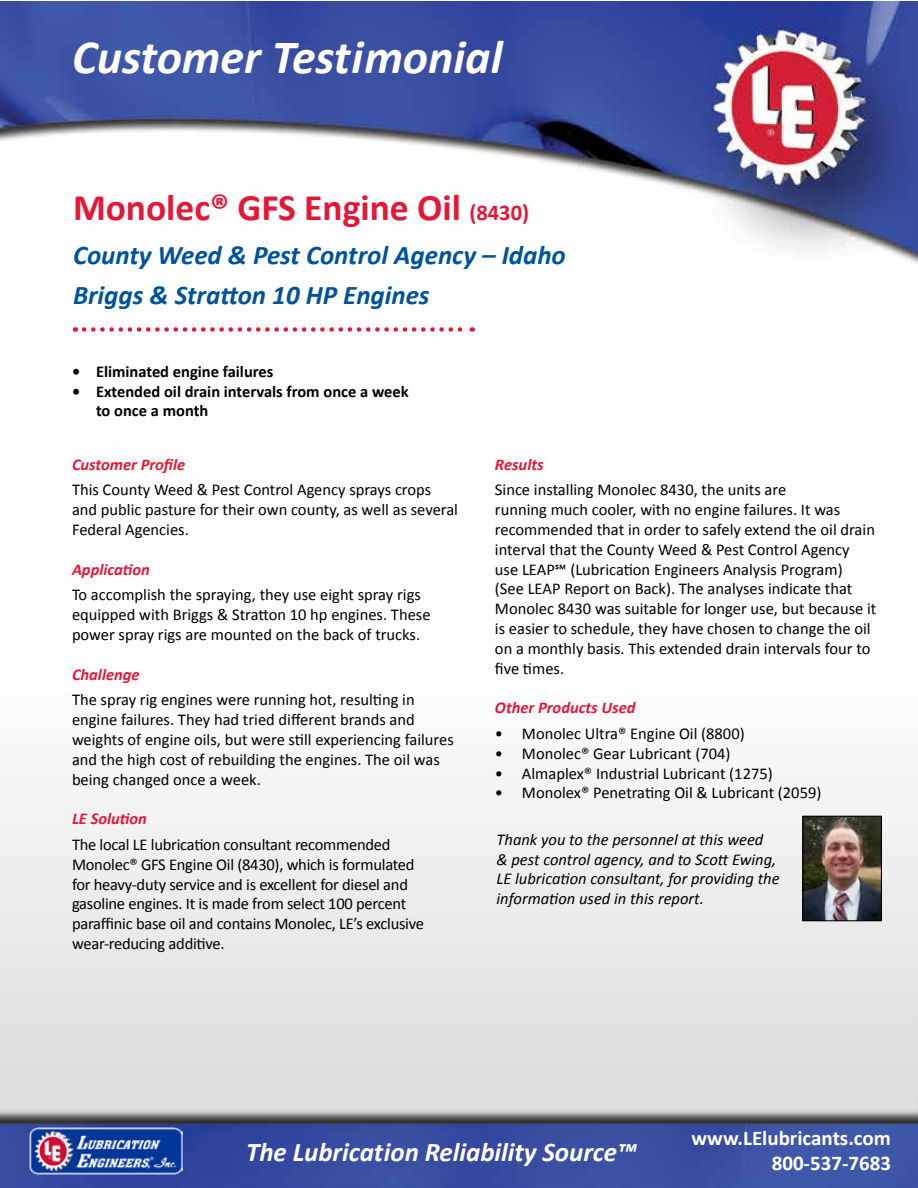
<style>
.page{position:relative;width:918px;height:1188px;background:#fff}
.page>*{position:absolute;margin:0;border:0;box-sizing:border-box;transform-origin:0 0}
.t1{font:italic 700 48px "Calibri";color:#fff}
.t2{font:700 37.5px "Calibri";color:#e31837}
.t3{font:italic 700 27px/39.9px "Calibri";color:#00539b}
.t4{font:italic 700 27px "Calibri";color:#fff}
.t5{font:700 21px/25.2px "Calibri";color:#fff;text-align:right}
.t6{font:16.5px/19.8px "Calibri";color:#000}
.t7{font:italic 16.5px/19.8px "Calibri";color:#000}
.t8{font:700 16.5px/19.8px "Calibri";color:#000}
.t9{font:italic 700 16.5px "Calibri";color:#e31837}
.s1{font-size:22.5px}
</style>
<div class="page">
<img style="left:1px;top:1px;width:917px;height:1187px">
<svg style="left:84px;top:327px;width:389px;height:5px"></svg>
<img style="left:28px;top:1125px;width:154px;height:50px">
<img style="left:804px;top:818px;width:76px;height:101px">
<div style="left:802px;top:816px;width:80px;height:105px;border:1px solid #000"></div>
<h1 class="t1" style="left:72px;top:27px;width:432px">Customer Testimonial</h1>
<h2 class="t2" style="left:73px;top:183px;width:458px">Monolec® GFS Engine Oil <span class="s1">(8430)</span></h2>
<h3 class="t3" style="left:73px;top:235px;width:494px">County Weed &amp; Pest Control Agency – Idaho<br>Briggs &amp; Stratton 10 HP Engines</h3>
<p class="t8" style="left:72px;top:361px;width:203px">• Eliminated engine failures</p>
<p class="t8" style="left:96px;top:381px;width:314px;text-indent:-24px">• Extended oil drain intervals from once a week to once a month</p>
<p class="t9" style="left:72px;top:454px;width:115px">Customer Profile</p>
<p class="t6" style="left:72px;top:480px;width:388px">This County Weed &amp; Pest Control Agency sprays crops and public pasture for their own county, as well as several<br>Federal Agencies.</p>
<p class="t9" style="left:72px;top:559px;width:79px">Application</p>
<p class="t6" style="left:72px;top:585px;width:360px">To accomplish the spraying, they use eight spray rigs equipped with Briggs &amp; Stratton 10 hp engines. These power spray rigs are mounted on the back of trucks.</p>
<p class="t9" style="left:72px;top:664px;width:69px">Challenge</p>
<p class="t6" style="left:72px;top:690px;width:383px">The spray rig engines were running hot, resulting in engine failures. They had tried different brands and weights of engine oils, but were still experiencing failures and the high cost of rebuilding the engines. The oil was being changed once a week.</p>
<p class="t9" style="left:72px;top:808px;width:76px">LE Solution</p>
<p class="t6" style="left:72px;top:835px;width:354px">The local LE lubrication consultant recommended Monolec® GFS Engine Oil (8430), which is formulated for heavy-duty service and is excellent for diesel and gasoline engines. It is made from select 100 percent paraffinic base oil and contains Monolec, LE’s exclusive wear-reducing additive.</p>
<p class="t9" style="left:495px;top:454px;width:50px">Results</p>
<p class="t6" style="left:495px;top:480px;width:383px">Since installing Monolec 8430, the units are<br>running much cooler, with no engine failures. It was recommended that in order to safely extend the oil drain interval that the County Weed &amp; Pest Control Agency use LEAP℠ (Lubrication Engineers Analysis Program)<br>(See LEAP Report on Back). The analyses indicate that Monolec 8430 was suitable for longer use, but because it is easier to schedule, they have chosen to change the oil on a monthly basis. This extended drain intervals four to five times.</p>
<p class="t9" style="left:495px;top:697px;width:142px">Other Products Used</p>
<p class="t6" style="left:495px;top:724px;width:251px">• Monolec Ultra® Engine Oil (8800)</p>
<p class="t6" style="left:495px;top:743px;width:237px">• Monolec® Gear Lubricant (704)</p>
<p class="t6" style="left:495px;top:763px;width:279px">• Almaplex® Industrial Lubricant (1275)</p>
<p class="t6" style="left:495px;top:783px;width:328px">• Monolex® Penetrating Oil &amp; Lubricant (2059)</p>
<p class="t7" style="left:496px;top:829px;width:285px">Thank you to the personnel at this weed<br>&amp; pest control agency, and to Scott Ewing, LE lubrication consultant, for providing the information used in this report.</p>
<h3 class="t4" style="left:246px;top:1135px;width:392px">The Lubrication Reliability Source™</h3>
<p class="t5" style="left:692px;top:1125px;width:201px">www.LElubricants.com<br>800-537-7683</p>
</div>
